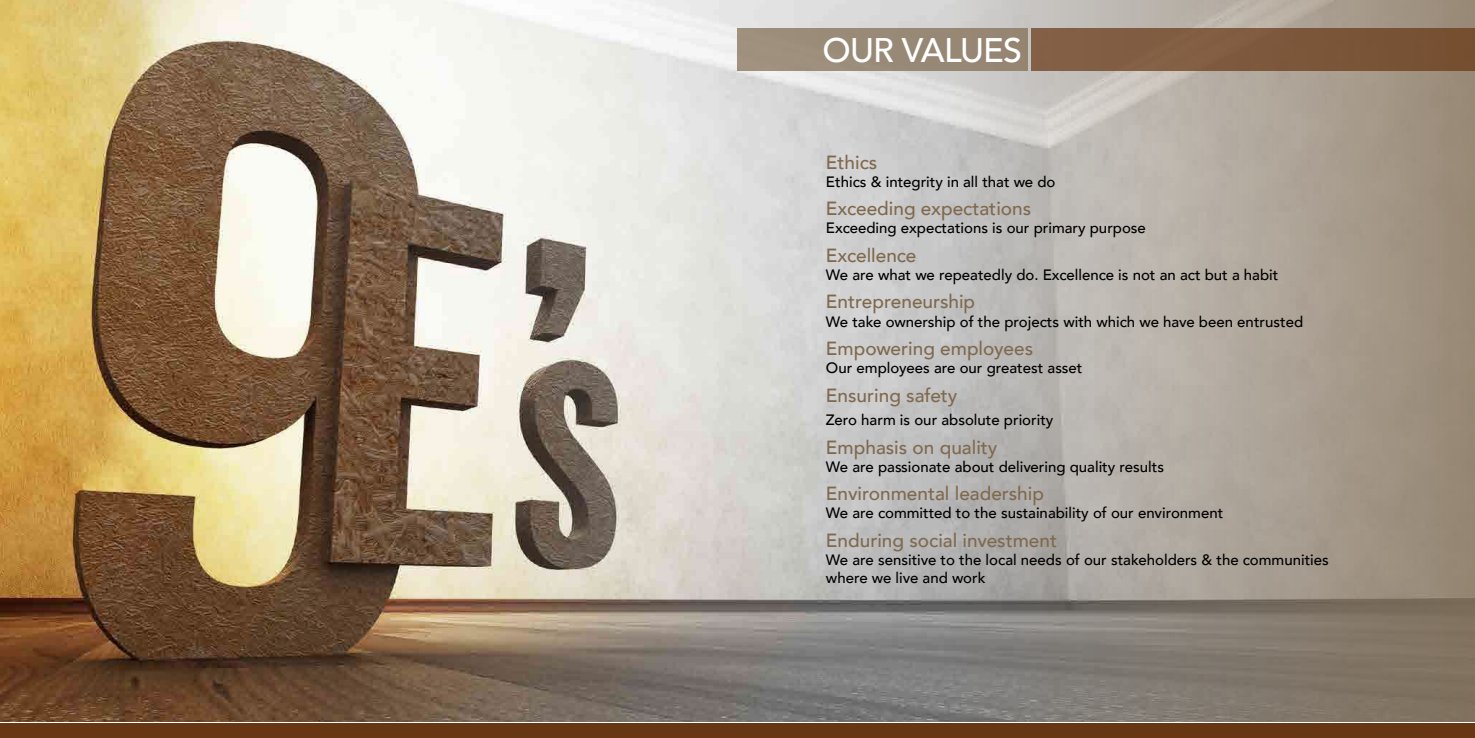
<style>
.page{position:relative;width:1475px;height:738px;background:#fff}
.page>*{position:absolute;margin:0;border:0;box-sizing:border-box;transform-origin:0 0}
.t1{font:500 34px "Avenir";letter-spacing:-.025em;color:#fff}
.t2{font:500 19px "Avenir";color:#7f694e}
.t3{font:500 15px/18px "Avenir";color:#000}
</style>
<div class="page">
<img style="left:0;top:0;width:1474px;height:721px">
<div style="left:737px;top:28px;width:290px;height:43px;background:#998a77"></div>
<div style="left:1031px;top:28px;width:443px;height:43px;background:#7d593c"></div>
<div style="left:0;top:723px;width:737px;height:14px;background:#673613"></div>
<div style="left:737px;top:723px;width:737px;height:14px;background:#673613"></div>
<h1 class="t1" style="left:822px;top:21px;width:201px">OUR VALUES</h1>
<p class="t2" style="left:825px;top:146px;width:53px">Ethics</p>
<p class="t3" style="left:825px;top:172px;width:231px">Ethics &amp; integrity in all that we do</p>
<p class="t2" style="left:825px;top:192px;width:207px">Exceeding expectations</p>
<p class="t3" style="left:825px;top:218px;width:321px">Exceeding expectations is our primary purpose</p>
<p class="t2" style="left:825px;top:239px;width:92px">Excellence</p>
<p class="t3" style="left:825px;top:265px;width:454px">We are what we repeatedly do. Excellence is not an act but a habit</p>
<p class="t2" style="left:825px;top:285px;width:151px">Entrepreneurship</p>
<p class="t3" style="left:825px;top:311px;width:478px">We take ownership of the projects with which we have been entrusted</p>
<p class="t2" style="left:825px;top:332px;width:208px">Empowering employees</p>
<p class="t3" style="left:825px;top:358px;width:258px">Our employees are our greatest asset</p>
<p class="t2" style="left:825px;top:378px;width:133px">Ensuring safety</p>
<p class="t3" style="left:825px;top:410px;width:229px">Zero harm is our absolute priority</p>
<p class="t2" style="left:825px;top:430px;width:173px">Emphasis on quality</p>
<p class="t3" style="left:825px;top:456px;width:339px">We are passionate about delivering quality results</p>
<p class="t2" style="left:825px;top:477px;width:219px">Environmental leadership</p>
<p class="t3" style="left:825px;top:503px;width:399px">We are committed to the sustainability of our environment</p>
<p class="t2" style="left:825px;top:523px;width:232px">Enduring social investment</p>
<p class="t3" style="left:825px;top:549px;width:504px">We are sensitive to the local needs of our stakeholders &amp; the communities where we live and work</p>
</div>
